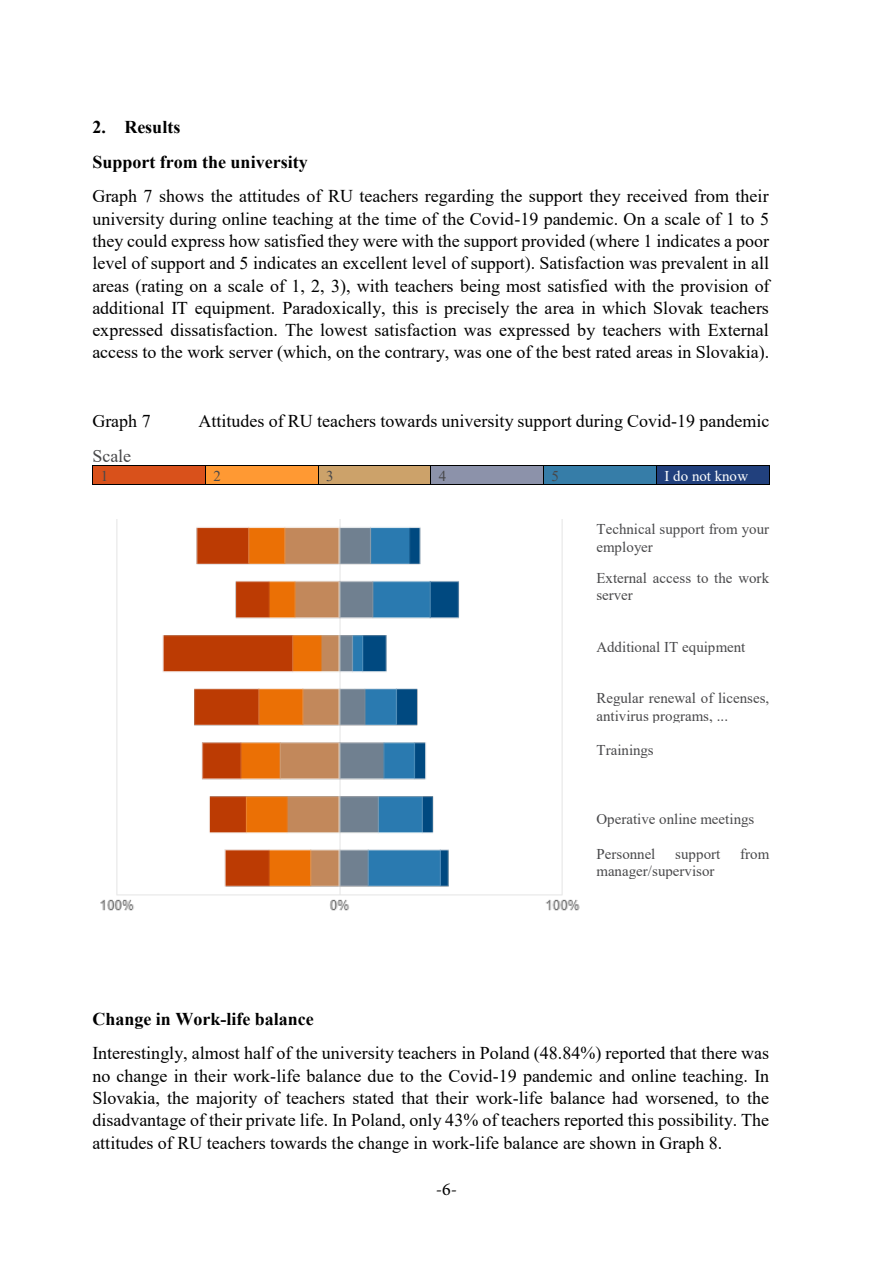
<style>
.page{position:relative;width:893px;height:1263px;background:#fff}
.page>*{position:absolute;margin:0;border:0;box-sizing:border-box;transform-origin:0 0}
.t1{font:18px/22.4px "Times New Roman";color:#000;text-align:justify}
.t2{font:700 18px/34.3px "Times New Roman";color:#000}
.t3{font:18px "Times New Roman";color:#48484a}
.t4{font:18px "Minion Pro";color:#000}
.t5{font:15px/18.6px "Times New Roman";color:#48484a}
.t6{font:15px "Times New Roman";color:#fff}
</style>
<div class="page">
<div style="left:93px;top:466px;width:112px;height:18px;background:#d9511b"></div>
<div style="left:206px;top:466px;width:112px;height:18px;background:#f93"></div>
<div style="left:318px;top:466px;width:112px;height:18px;background:#cca26a"></div>
<div style="left:431px;top:466px;width:112px;height:18px;background:#8c92aa"></div>
<div style="left:544px;top:466px;width:112px;height:18px;background:#367da8"></div>
<div style="left:657px;top:466px;width:112px;height:18px;background:#21407d"></div>
<hr style="left:93px;top:465px;width:112px;height:1px;background:#000">
<hr style="left:206px;top:465px;width:112px;height:1px;background:#000">
<hr style="left:318px;top:465px;width:112px;height:1px;background:#000">
<hr style="left:431px;top:465px;width:112px;height:1px;background:#000">
<hr style="left:544px;top:465px;width:112px;height:1px;background:#000">
<hr style="left:657px;top:465px;width:112px;height:1px;background:#000">
<svg style="left:92px;top:465px;width:1px;height:20px"></svg>
<hr style="left:93px;top:484px;width:112px;height:1px;background:#000">
<svg style="left:205px;top:465px;width:1px;height:20px"></svg>
<hr style="left:206px;top:484px;width:112px;height:1px;background:#000">
<svg style="left:318px;top:466px;width:1px;height:18px"></svg>
<hr style="left:318px;top:484px;width:112px;height:1px;background:#000">
<svg style="left:430px;top:465px;width:1px;height:20px"></svg>
<hr style="left:431px;top:484px;width:112px;height:1px;background:#000">
<svg style="left:543px;top:465px;width:1px;height:20px"></svg>
<hr style="left:544px;top:484px;width:112px;height:1px;background:#000">
<svg style="left:656px;top:465px;width:1px;height:20px"></svg>
<hr style="left:657px;top:484px;width:112px;height:1px;background:#000">
<svg style="left:769px;top:465px;width:1px;height:20px"></svg>
<img style="left:100px;top:519px;width:480px;height:392px">
<p class="t2" style="left:92px;top:110px;width:217px">2. Results<br>Support from the university</p>
<p class="t1" style="left:92px;top:184px;width:679px">Graph 7 shows the attitudes of RU teachers regarding the support they received from their university during online teaching at the time of the Covid-19 pandemic. On a scale of 1 to 5 they could express how satisfied they were with the support provided (where 1 indicates a poor level of support and 5 indicates an excellent level of support). Satisfaction was prevalent in all areas (rating on a scale of 1, 2, 3), with teachers being most satisfied with the provision of additional IT equipment. Paradoxically, this is precisely the area in which Slovak teachers expressed dissatisfaction. The lowest satisfaction was expressed by teachers with External access to the work server (which, on the contrary, was one of the best rated areas in Slovakia).</p>
<p class="t1" style="left:92px;top:409px;width:60px">Graph 7</p>
<p class="t1" style="left:199px;top:409px;width:572px">Attitudes of RU teachers towards university support during Covid-19 pandemic</p>
<p class="t3" style="left:92px;top:443px;width:40px">Scale</p>
<p class="t5" style="left:101px;top:466px;width:9px">1</p>
<p class="t5" style="left:213px;top:466px;width:9px">2</p>
<p class="t5" style="left:326px;top:466px;width:9px">3</p>
<p class="t5" style="left:439px;top:466px;width:9px">4</p>
<p class="t5" style="left:552px;top:466px;width:9px">5</p>
<p class="t6" style="left:664px;top:465px;width:85px">I do not know</p>
<p class="t5" style="left:596px;top:519px;width:174px">Technical support from your employer</p>
<p class="t5" style="left:596px;top:568px;width:174px;line-height:17.2px">External access to the work server</p>
<p class="t5" style="left:596px;top:637px;width:150px">Additional IT equipment</p>
<p class="t5" style="left:596px;top:689px;width:174px;line-height:17.1px">Regular renewal of licenses, antivirus programs, ...</p>
<p class="t5" style="left:596px;top:740px;width:59px">Trainings</p>
<p class="t5" style="left:596px;top:809px;width:159px">Operative online meetings</p>
<p class="t5" style="left:596px;top:844px;width:60px">Personnel</p>
<p class="t5" style="left:675px;top:844px;width:47px">support</p>
<p class="t5" style="left:740px;top:844px;width:31px">from</p>
<p class="t5" style="left:596px;top:861px;width:120px">manager/supervisor</p>
<p class="t2" style="left:92px;top:1001px;width:223px">Change in Work-life balance</p>
<p class="t1" style="left:92px;top:1042px;width:678px">Interestingly, almost half of the university teachers in Poland (48.84%) reported that there was no change in their work-life balance due to the Covid-19 pandemic and online teaching. In Slovakia, the majority of teachers stated that their work-life balance had worsened, to the disadvantage of their private life. In Poland, only 43% of teachers reported this possibility. The attitudes of RU teachers towards the change in work-life balance are shown in Graph 8.</p>
<p class="t4" style="left:436px;top:1177px;width:23px">-6-</p>
</div>
